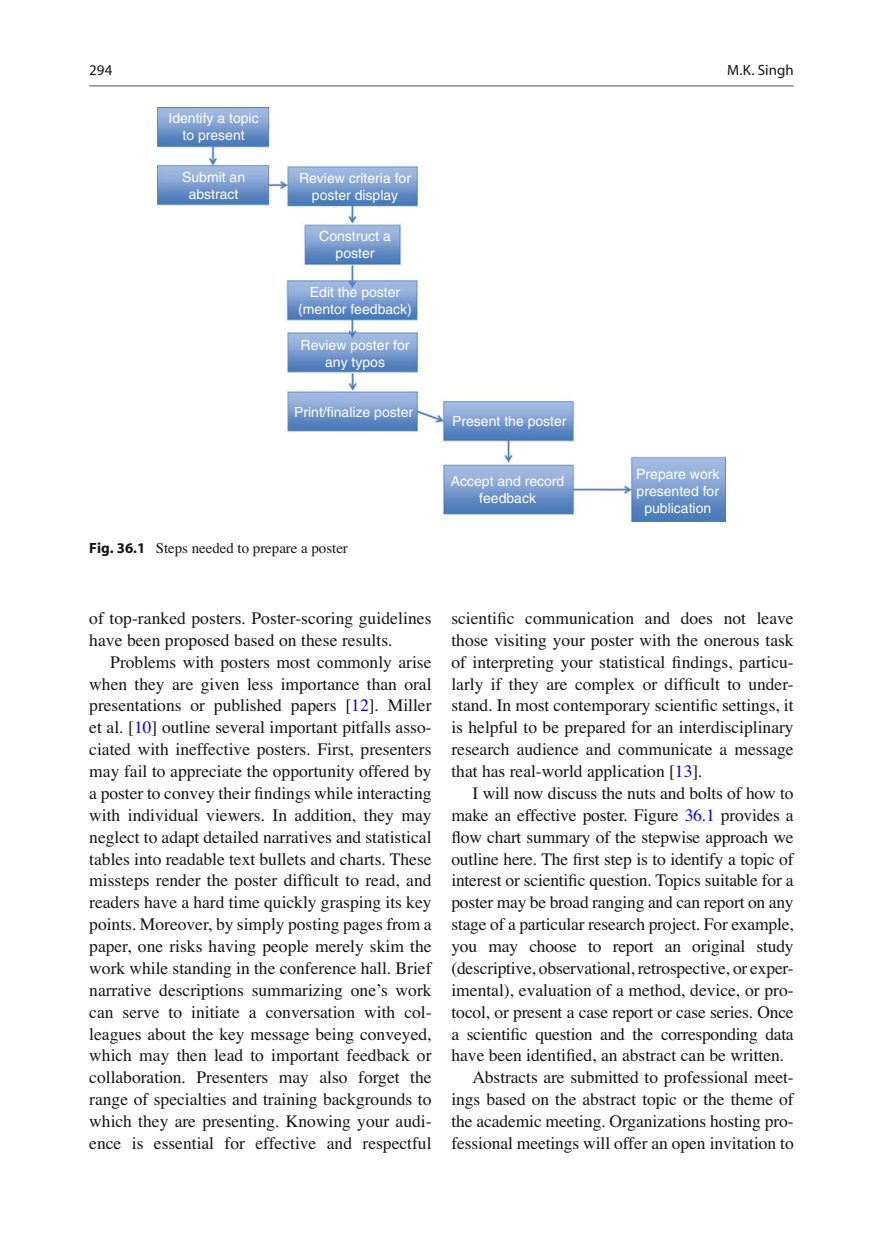
<style>
.page{position:relative;width:883px;height:1260px;background:#fff}
.page>*{position:absolute;margin:0;border:0;box-sizing:border-box;transform-origin:0 0}
.t1{font:17.5px/21.9px "Times";letter-spacing:-.01em;color:#131413;text-align:justify}
.t2{font:14.88px "Times";color:#131413}
.t3{font:14.88px "Myriad";letter-spacing:.005em;color:#131413}
.t4{font:14px/16.8px "Helvetica";color:#fff;text-align:center}
.s1{font-family:"Myriad";font-weight:700}
.s2{color:#00f}
</style>
<div class="page">
<hr style="left:89px;top:85px;width:705px;height:2px;background:#989898">
<img style="left:158px;top:107px;width:567px;height:415px">
<p class="t3" style="left:89px;top:64px;width:25px">294</p>
<p class="t3" style="left:727px;top:64px;width:68px">M.K. Singh</p>
<p class="t4" style="left:168px;top:112px;width:92px">Identify a topic to present</p>
<p class="t4" style="left:182px;top:170px;width:65px">Submit an abstract</p>
<p class="t4" style="left:299px;top:171px;width:114px">Review criteria for poster display</p>
<p class="t4" style="left:319px;top:229px;width:73px">Construct a poster</p>
<p class="t4" style="left:298px;top:285px;width:115px">Edit the poster (mentor feedback)</p>
<p class="t4" style="left:301px;top:338px;width:110px">Review poster for any typos</p>
<p class="t4" style="left:294px;top:405px;width:121px">Print/finalize poster</p>
<p class="t2" style="left:89px;top:543px;width:260px"><span class="s1">Fig. 36.1</span> Steps needed to prepare a poster</p>
<p class="t4" style="left:452px;top:414px;width:116px">Present the poster</p>
<p class="t4" style="left:451px;top:474px;width:115px">Accept and record feedback</p>
<p class="t4" style="left:636px;top:467px;width:85px">Prepare work presented for publication</p>
<p class="t1" style="left:89px;top:609px;width:344px">of top-ranked posters. Poster-scoring guidelines have been proposed based on these results.</p>
<p class="t1" style="left:89px;top:653px;width:344px;text-indent:21px">Problems with posters most commonly arise when they are given less importance than oral presentations or published papers [ <span class="s2">12</span> ] . Miller et al. [ <span class="s2">10</span> ] outline several important pitfalls asso&shy;ciated with ineffective posters. First, presenters may fail to appreciate the opportunity offered by a poster to convey their fi ndings while interacting with individual viewers. In addition, they may neglect to adapt detailed narratives and statistical tables into readable text bullets and charts. These missteps render the poster dif fi cult to read, and readers have a hard time quickly grasping its key points. Moreover, by simply posting pages from a paper, one risks having people merely skim the work while standing in the conference hall. Brief narrative descriptions summarizing one’s work can serve to initiate a conversation with col&shy;leagues about the key message being conveyed, which may then lead to important feedback or collaboration. Presenters may also forget the range of specialties and training backgrounds to which they are presenting. Knowing your audi&shy;ence is essential for effective and respectful</p>
<p class="t1" style="left:451px;top:609px;width:344px">scienti fi c communication and does not leave those visiting your poster with the onerous task of interpreting your statistical fi ndings, particu&shy;larly if they are complex or dif fi cult to under&shy;stand. In most contemporary scienti fi c settings, it is helpful to be prepared for an interdisciplinary research audience and communicate a message that has real-world application [ <span class="s2">13</span> ] .</p>
<p class="t1" style="left:472px;top:784px;width:323px">I will now discuss the nuts and bolts of how to</p>
<p class="t1" style="left:451px;top:806px;width:344px">make an effective poster. Figure <span class="s2">36.1</span> provides a</p>
<p class="t1" style="left:451px;top:828px;width:344px">fl ow chart summary of the stepwise approach we</p>
<p class="t1" style="left:451px;top:849px;width:344px">outline here. The fi rst step is to identify a topic of</p>
<p class="t1" style="left:451px;top:871px;width:344px">interest or scienti fi c question. Topics suitable for a</p>
<p class="t1" style="left:451px;top:893px;width:344px">poster may be broad ranging and can report on any</p>
<p class="t1" style="left:451px;top:915px;width:344px">stage of a particular research project. For example,</p>
<p class="t1" style="left:451px;top:937px;width:344px">you may choose to report an original study</p>
<p class="t1" style="left:451px;top:959px;width:344px">(descriptive, observational, retrospective, or exper-</p>
<p class="t1" style="left:451px;top:981px;width:344px">imental), evaluation of a method, device, or pro-</p>
<p class="t1" style="left:451px;top:1003px;width:344px">tocol, or present a case report or case series. Once</p>
<p class="t1" style="left:451px;top:1024px;width:344px">a scienti fi c question and the corresponding data</p>
<p class="t1" style="left:451px;top:1046px;width:334px">have been identi fi ed, an abstract can be written.</p>
<p class="t1" style="left:472px;top:1068px;width:323px">Abstracts are submitted to professional meet-</p>
<p class="t1" style="left:451px;top:1090px;width:344px">ings based on the abstract topic or the theme of</p>
<p class="t1" style="left:451px;top:1112px;width:344px">the academic meeting. Organizations hosting pro-</p>
<p class="t1" style="left:451px;top:1134px;width:344px">fessional meetings will offer an open invitation to</p>
</div>
